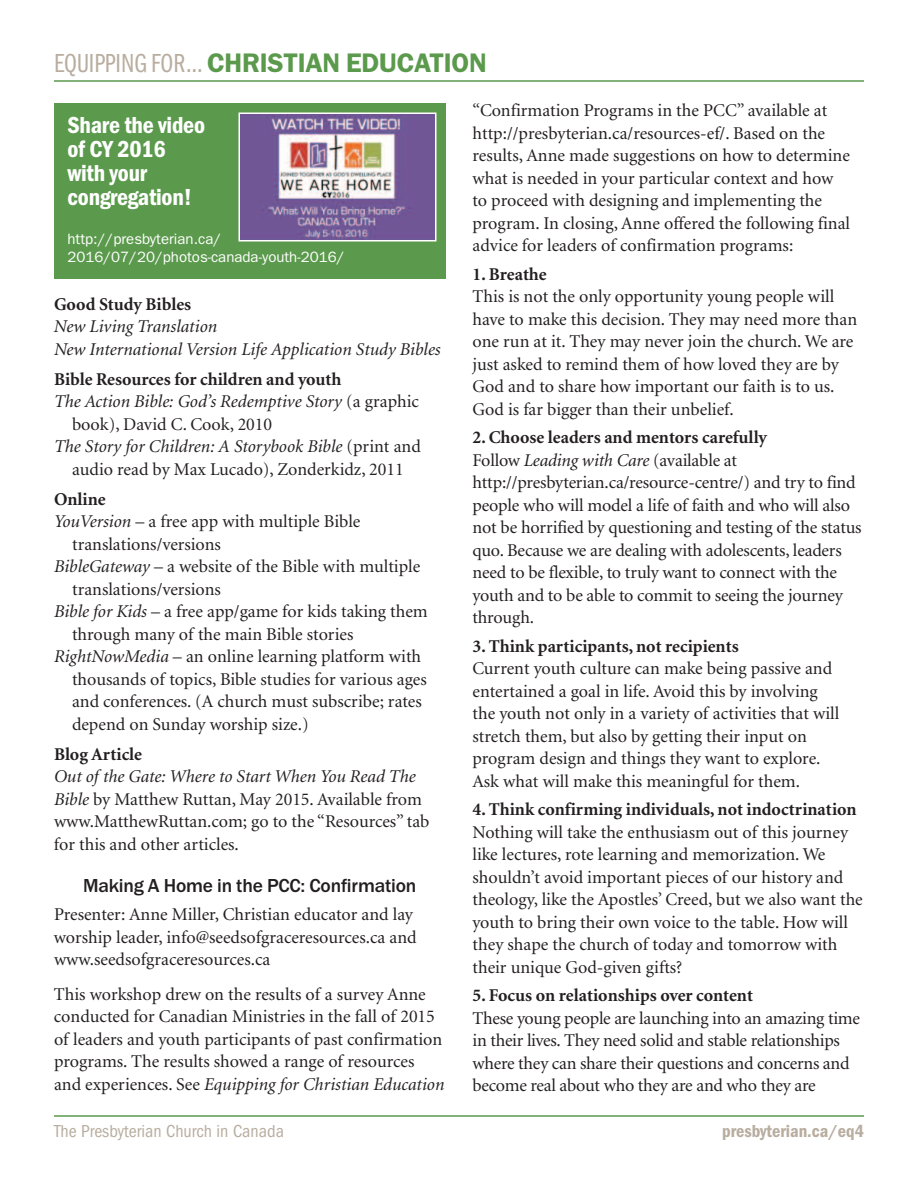
<style>
.page{position:relative;width:918px;height:1188px;background:#fff}
.page>*{position:absolute;margin:0;border:0;box-sizing:border-box;transform-origin:0 0}
.t1{font:600 27px "Franklin Gothic";letter-spacing:-.01em;color:#5b9a4c}
.t2{font:600 condensed 24px/24px "Franklin Gothic";letter-spacing:-.01em;color:#fff}
.t3{font:500 19.5px "Franklin Gothic";letter-spacing:-.01em;color:#231f20}
.t4{font:18px/22.5px "Minion";color:#231f20}
.t5{font:700 18px "Minion";color:#231f20}
.t6{font:italic 18px/22.5px "Minion";color:#231f20}
.t7{font:condensed 18px "Franklin Gothic";color:#b8ad9f}
.t8{font:600 condensed 18px "Franklin Gothic";color:#b8ad9f}
.t9{font:15px/18px "Franklin Gothic";color:#fff}
.s1{font-family:"Franklin Gothic Book Cmpr";font-weight:400;color:#b8ad9f}
.s2{font-style:normal}
.s3{font-style:italic}
.s4{font-weight:700}
</style>
<div class="page">
<hr style="left:54px;top:1115px;width:810px;height:2px;background:#5b9a4c">
<hr style="left:54px;top:80px;width:810px;height:2px;background:#5b9a4c">
<div style="left:54px;top:104px;width:392px;height:175px;background:#5b9a4c"></div>
<img style="left:241px;top:115px;width:192px;height:124px">
<div style="left:238px;top:112px;width:198px;height:130px;border:2px solid #fff"></div>
<h1 class="t1" style="left:54px;top:54px;width:434px"><span class="s1">EQUIPPING FOR…</span> CHRISTIAN EDUCATION</h1>
<h2 class="t2" style="left:68px;top:115px;width:139px">Share the video of CY 2016 with your congregation!</h2>
<p class="t9" style="left:67px;top:231px;width:278px">http://presbyterian.ca/<br>2016/07/20/photos-canada-youth-2016/</p>
<p class="t5" style="left:54px;top:297px;width:139px">Good Study Bibles</p>
<p class="t6" style="left:54px;top:317px;width:388px">New Living Translation<br>New International Version Life Application Study Bibles</p>
<p class="t5" style="left:54px;top:372px;width:289px">Bible Resources for children and youth</p>
<p class="t6" style="left:54px;top:392px;width:367px">The Action Bible: God’s Redemptive Story <span class="s2">(a graphic</span></p>
<p class="t4" style="left:72px;top:414px;width:202px">book), David C. Cook, 2010</p>
<p class="t6" style="left:54px;top:437px;width:368px">The Story for Children: A Storybook Bible <span class="s2">(print and</span></p>
<p class="t4" style="left:72px;top:459px;width:333px">audio read by Max Lucado), Zonderkidz, 2011</p>
<p class="t5" style="left:54px;top:492px;width:53px">Online</p>
<p class="t4" style="left:54px;top:512px;width:308px"><span class="s3">YouVersion</span> – a free app with multiple Bible</p>
<p class="t4" style="left:72px;top:534px;width:151px">translations/versions</p>
<p class="t4" style="left:54px;top:557px;width:368px"><span class="s3">BibleGateway</span> – a website of the Bible with multiple</p>
<p class="t4" style="left:72px;top:579px;width:151px">translations/versions</p>
<p class="t4" style="left:54px;top:602px;width:375px"><span class="s3">Bible for Kids</span> – a free app/game for kids taking them</p>
<p class="t4" style="left:72px;top:624px;width:283px">through many of the main Bible stories</p>
<p class="t4" style="left:54px;top:647px;width:369px"><span class="s3">RightNowMedia</span> – an online learning platform with</p>
<p class="t4" style="left:72px;top:669px;width:356px">thousands of topics, Bible studies for various ages</p>
<p class="t4" style="left:72px;top:692px;width:351px">and conferences. (A church must subscribe; rates</p>
<p class="t4" style="left:72px;top:714px;width:238px">depend on Sunday worship size.)</p>
<p class="t5" style="left:54px;top:747px;width:90px">Blog Article</p>
<p class="t4" style="left:54px;top:767px;width:377px"><span class="s3">Out of the Gate: Where to Start When You Read The Bible</span> by Matthew Ruttan, May 2015. Available from www.MatthewRuttan.com; go to the “Resources” tab for this and other articles.</p>
<p class="t3" style="left:83px;top:879px;width:335px">Making A Home in the PCC: Confirmation</p>
<p class="t4" style="left:54px;top:905px;width:364px">Presenter: Anne Miller, Christian educator and lay worship leader, info@seedsofgraceresources.ca and www.seedsofgraceresources.ca</p>
<p class="t4" style="left:54px;top:984px;width:392px">This workshop drew on the results of a survey Anne conducted for Canadian Ministries in the fall of 2015 of leaders and youth participants of past confirmation programs. The results showed a range of resources and experiences. See <span class="s3">Equipping for Christian Education</span></p>
<p class="t4" style="left:473px;top:101px;width:379px">“Confirmation Programs in the PCC” available at http://presbyterian.ca/resources-ef/. Based on the results, Anne made suggestions on how to determine what is needed in your particular context and how to proceed with designing and implementing the program. In closing, Anne offered the following final advice for leaders of confirmation programs:</p>
<p class="t5" style="left:473px;top:267px;width:76px">1. Breathe</p>
<p class="t4" style="left:473px;top:287px;width:386px">This is not the only opportunity young people will have to make this decision. They may need more than one run at it. They may never join the church. We are just asked to remind them of how loved they are by God and to share how important our faith is to us.<br>God is far bigger than their unbelief.</p>
<p class="t4" style="left:473px;top:428px;width:391px"><span class="s4">2. Choose leaders and mentors carefully<br></span>Follow <span class="s3">Leading with Care</span> (available at http://presbyterian.ca/resource-centre/) and try to find people who will model a life of faith and who will also not be horrified by questioning and testing of the status quo. Because we are dealing with adolescents, leaders need to be flexible, to truly want to connect with the youth and to be able to commit to seeing the journey through.</p>
<p class="t5" style="left:473px;top:639px;width:268px">3. Think participants, not recipients</p>
<p class="t4" style="left:473px;top:659px;width:368px">Current youth culture can make being passive and entertained a goal in life. Avoid this by involving the youth not only in a variety of activities that will stretch them, but also by getting their input on program design and things they want to explore.<br>Ask what will make this meaningful for them.</p>
<p class="t5" style="left:473px;top:802px;width:386px">4. Think confirming individuals, not indoctrination</p>
<p class="t4" style="left:473px;top:822px;width:392px">Nothing will take the enthusiasm out of this journey like lectures, rote learning and memorization. We shouldn’t avoid important pieces of our history and theology, like the Apostles’ Creed, but we also want the youth to bring their own voice to the table. How will they shape the church of today and tomorrow with their unique God-given gifts?</p>
<p class="t5" style="left:473px;top:988px;width:282px">5. Focus on relationships over content</p>
<p class="t4" style="left:473px;top:1008px;width:389px">These young people are launching into an amazing time in their lives. They need solid and stable relationships where they can share their questions and concerns and become real about who they are and who they are</p>
<p class="t7" style="left:54px;top:1125px;width:231px">The Presbyterian Church in Canada</p>
<p class="t8" style="left:722px;top:1125px;width:143px">presbyterian.ca/eq4</p>
</div>
